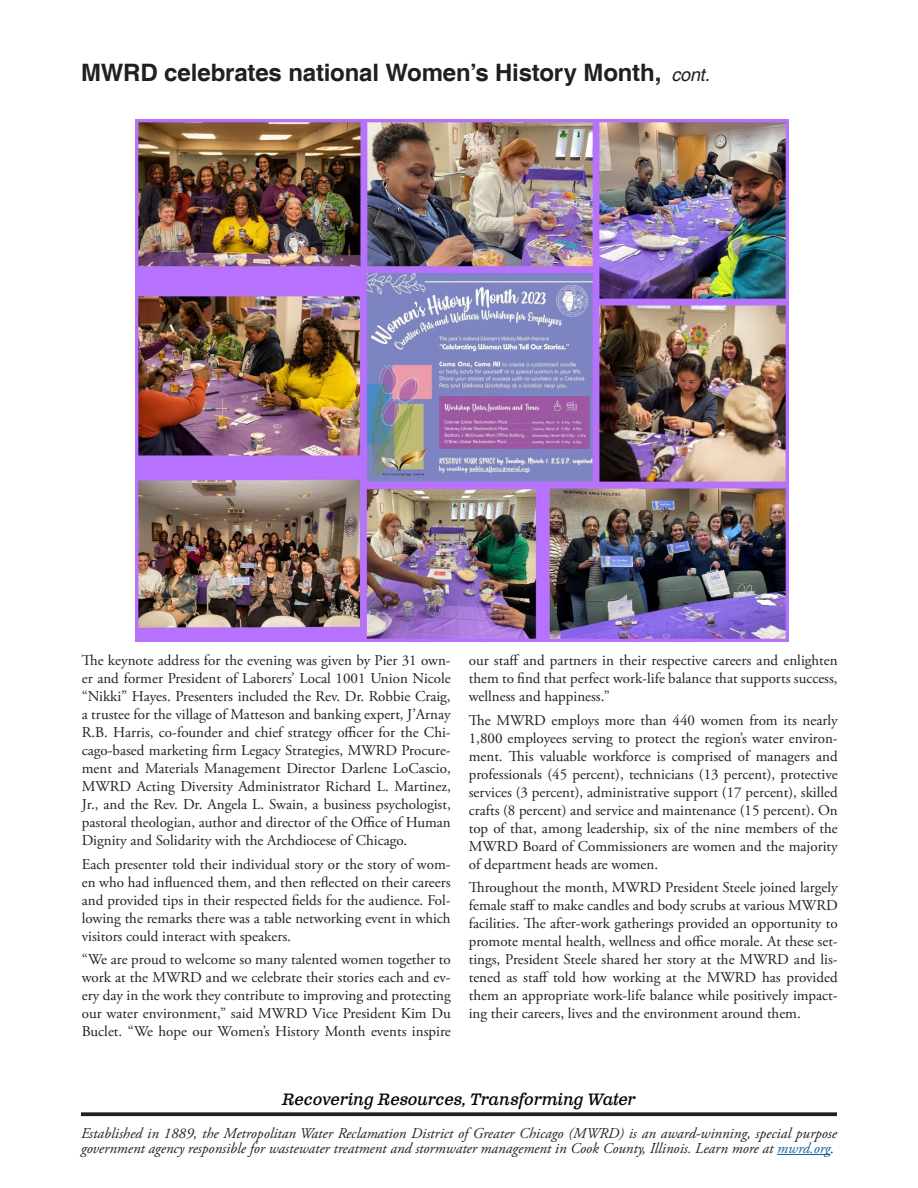
<style>
.page{position:relative;width:918px;height:1188px;background:#fff}
.page>*{position:absolute;margin:0;border:0;box-sizing:border-box;transform-origin:0 0}
.continued_headline{font:700 24px "Helvetica";letter-spacing:-.005em;color:#231f20}
.Paragraph_Style_9{font:italic 16.5px "Clarendon Text Pro";letter-spacing:-.005em;color:#040503}
.text{font:15px/18px "Adobe Garamond Pro";color:#231f20;text-align:justify}
.t1{font:italic 15px/15px "Adobe Garamond Pro";color:#231f20}
.s1{font-weight:400;font-style:italic;font-size:18px}
.s2{color:#175d9e}
</style>
<div class="page">
<hr style="left:777px;top:1154px;width:54px;height:1px;background:#175d9e">
<svg style="left:81px;top:1112px;width:756px;height:4px;fill:#231f20"></svg>
<img style="left:136px;top:120px;width:653px;height:522px">
<p class="continued_headline" style="left:81px;top:58px;width:630px">MWRD celebrates national Women’s History Month, <span class="s1">cont.</span></p>
<p class="text" style="left:82px;top:652px;width:371px">The keynote address for the evening was given by Pier 31 own&shy;er and former President of Laborers’ Local 1001 Union Nicole “Nikki” Hayes. Presenters included the Rev. Dr. Robbie Craig, a trustee for the village of Matteson and banking expert, J’Arnay R.B. Harris, co-founder and chief strategy officer for the Chi&shy;cago-based marketing firm Legacy Strategies, MWRD Procure&shy;ment and Materials Management Director Darlene LoCascio, MWRD Acting Diversity Administrator Richard L. Martinez, Jr., and the Rev. Dr. Angela L. Swain, a business psychologist, pastoral theologian, author and director of the Office of Human Dignity and Solidarity with the Archdiocese of Chicago.</p>
<p class="text" style="left:82px;top:855px;width:371px">Each presenter told their individual story or the story of wom&shy;en who had influenced them, and then reflected on their careers and provided tips in their respected fields for the audience. Fol&shy;lowing the remarks there was a table networking event in which visitors could interact with speakers.</p>
<p class="text" style="left:82px;top:951px;width:371px">“We are proud to welcome so many talented women together to work at the MWRD and we celebrate their stories each and ev&shy;ery day in the work they contribute to improving and protecting our water environment,” said MWRD Vice President Kim Du Buclet. “We hope our Women’s History Month events inspire</p>
<p class="text" style="left:469px;top:652px;width:370px">our staff and partners in their respective careers and enlighten them to find that perfect work-life balance that supports success, wellness and happiness.”</p>
<p class="text" style="left:469px;top:711px;width:371px">The MWRD employs more than 440 women from its nearly 1,800 employees serving to protect the region’s water environ&shy;ment. This valuable workforce is comprised of managers and professionals (45 percent), technicians (13 percent), protective services (3 percent), administrative support (17 percent), skilled crafts (8 percent) and service and maintenance (15 percent). On top of that, among leadership, six of the nine members of the MWRD Board of Commissioners are women and the majority of department heads are women.</p>
<p class="text" style="left:469px;top:879px;width:370px">Throughout the month, MWRD President Steele joined largely female staff to make candles and body scrubs at various MWRD facilities. The after-work gatherings provided an opportunity to promote mental health, wellness and office morale. At these set&shy;tings, President Steele shared her story at the MWRD and lis&shy;tened as staff told how working at the MWRD has provided them an appropriate work-life balance while positively impact&shy;ing their careers, lives and the environment around them.</p>
<p class="Paragraph_Style_9" style="left:282px;top:1089px;width:355px">Recovering Resources, Transforming Water</p>
<p class="t1" style="left:81px;top:1126px;width:758px">Established in 1889, the Metropolitan Water Reclamation District of Greater Chicago (MWRD) is an award-winning, special purpose government agency responsible for wastewater treatment and stormwater management in Cook County, Illinois. Learn more at <span class="s2">mwrd.org</span>.</p>
</div>
